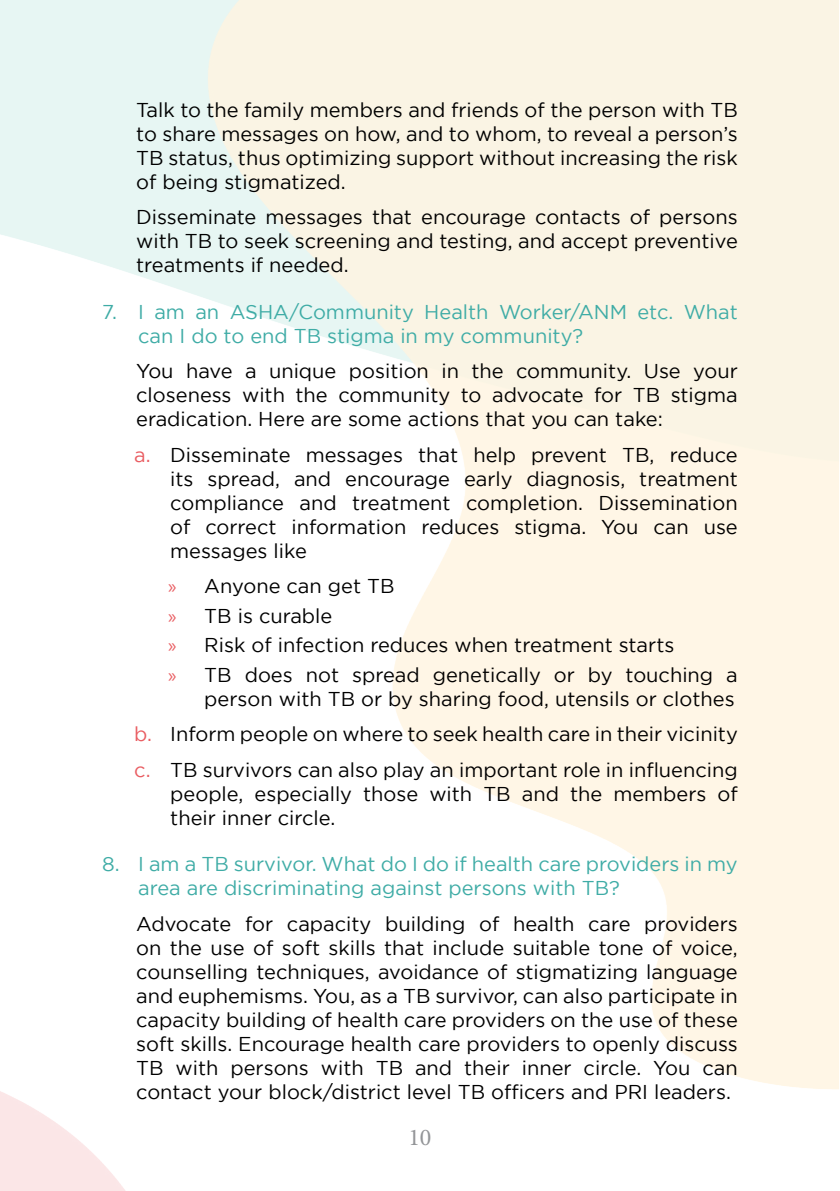
<style>
.page{position:relative;width:840px;height:1191px;background:#fff}
.page>*{position:absolute;margin:0;border:0;box-sizing:border-box;transform-origin:0 0}
.t1{font:24px "Minion Pro";color:#939598}
.t2{font:20px/24px "Gotham";color:#000;text-align:justify}
.t3{font:20px/24px "Gotham";color:#3faca6}
.s1{color:#e95d62}
.s2{font-family:"Myriad Pro";color:#e95d62}
</style>
<div class="page">
<p class="t2" style="left:136px;top:97px;width:602px">Talk to the family members and friends of the person with TB to share messages on how, and to whom, to reveal a person’s TB status, thus optimizing support without increasing the risk of being stigmatized.</p>
<p class="t2" style="left:136px;top:205px;width:602px">Disseminate messages that encourage contacts of persons with TB to seek screening and testing, and accept preventive treatments if needed.</p>
<p class="t3" style="left:138px;top:299px;width:600px;text-indent:-36px">7. I am an ASHA/Community Health Worker/ANM etc. What can I do to end TB stigma in my community?</p>
<p class="t2" style="left:136px;top:359px;width:602px">You have a unique position in the community. Use your closeness with the community to advocate for TB stigma eradication. Here are some actions that you can take:</p>
<p class="t2" style="left:170px;top:442px;width:568px;text-indent:-36px"><span class="s1">a.</span> Disseminate messages that help prevent TB, reduce its spread, and encourage early diagnosis, treatment compliance and treatment completion. Dissemination of correct information reduces stigma. You can use messages like</p>
<p class="t2" style="left:168px;top:571px;width:570px;line-height:29.6px;text-align:left"><span class="s2">»</span> Anyone can get TB<br><span class="s2">»</span> TB is curable<br><span class="s2">»</span> Risk of infection reduces when treatment starts<br><span class="s2">»</span> TB does not spread genetically or by touching a</p>
<p class="t2" style="left:134px;top:681px;width:604px;line-height:35.4px;text-align:left;text-indent:70px">person with TB or by sharing food, utensils or clothes <span class="s1">b.</span> Inform people on where to seek health care in their vicinity <span class="s1">c.</span> TB survivors can also play an important role in influencing</p>
<p class="t2" style="left:170px;top:781px;width:568px">people, especially those with TB and the members of their inner circle.</p>
<p class="t3" style="left:138px;top:852px;width:600px;text-indent:-36px">8. I am a TB survivor. What do I do if health care providers in my area are discriminating against persons with TB?</p>
<p class="t2" style="left:136px;top:911px;width:603px">Advocate for capacity building of health care providers on the use of soft skills that include suitable tone of voice, counselling techniques, avoidance of stigmatizing language and euphemisms. You, as a TB survivor, can also participate in capacity building of health care providers on the use of these soft skills. Encourage health care providers to openly discuss TB with persons with TB and their inner circle. You can contact your block/district level TB officers and PRI leaders.</p>
<p class="t1" style="left:408px;top:1121px;width:25px">10</p>
</div>
